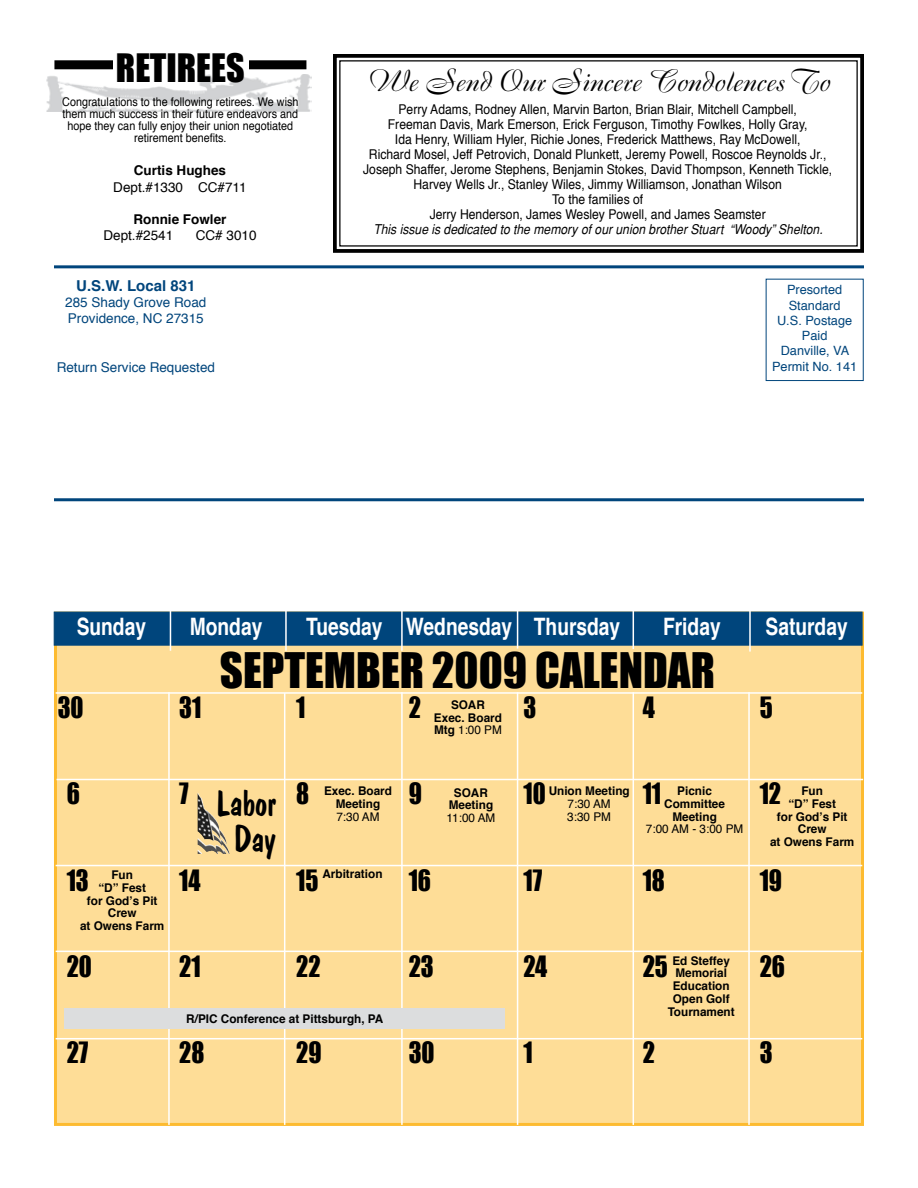
<style>
.page{position:relative;width:918px;height:1188px;background:#fff}
.page>*{position:absolute;margin:0;border:0;box-sizing:border-box;transform-origin:0 0}
.t1{font:45px "Impact";color:#000}
.t2{font:36px "Impact";color:#000}
.t3{font:36px/36px "Dom Casual D";color:#000;text-align:center}
.t4{font:30px "Boulevard";color:#000}
.t5{font:27px "Impact";color:#000;scale:.9 1}
.t6{font:700 24px "Helvetica";color:#fff;scale:.8 1}
.t7{font:700 15px "Helvetica";color:#00457c}
.t8{font:13.5px/15px "Helvetica";color:#000;text-align:center;scale:.9 1}
.t9{font:italic 13.5px "Helvetica";color:#000;scale:.9 1}
.t10{font:13.5px/16.2px "Helvetica";color:#00457c}
.t11{font:13.5px "Helvetica";color:#000}
.t12{font:700 13.5px "Helvetica";color:#000}
.t13{font:12.75px/15.3px "Helvetica";color:#00457c;text-align:center}
.t14{font:700 12px/12.8px "Helvetica";color:#000;text-align:center}
.t15{font:12px/12px "Helvetica";color:#000;text-align:center;scale:.9 1}
.t16{font:12px/12.8px "Helvetica";color:#000}
.s1{font-weight:400}
</style>
<div class="page">
<div style="left:54px;top:60px;width:252px;height:9px;background:#000"></div>
<div style="left:113px;top:51px;width:136px;height:19px;background:#fff"></div>
<img style="left:46px;top:74px;width:265px;height:37px">
<svg style="left:333px;top:54px;width:531px;height:199px"></svg>
<hr style="left:54px;top:265px;width:810px;height:3px;background:#00457c">
<hr style="left:54px;top:498px;width:810px;height:3px;background:#00457c">
<div style="left:54px;top:612px;width:810px;height:514px;background:#fedd97;border:3px solid #fdbb30"></div>
<div style="left:54px;top:612px;width:808px;height:33px;background:#00457c"></div>
<hr style="left:749px;top:608px;width:2px;height:44px;background:#fff">
<hr style="left:633px;top:604px;width:1px;height:45px;background:#fff">
<hr style="left:517px;top:608px;width:1px;height:41px;background:#fff">
<hr style="left:401px;top:606px;width:2px;height:45px;background:#fff">
<hr style="left:170px;top:603px;width:1px;height:48px;background:#fff">
<hr style="left:285px;top:603px;width:2px;height:48px;background:#fff">
<hr style="left:57px;top:779px;width:806px;height:1px;background:#fff">
<hr style="left:56px;top:865px;width:806px;height:1px;background:#fff">
<hr style="left:56px;top:951px;width:806px;height:1px;background:#fff">
<hr style="left:56px;top:1038px;width:806px;height:1px;background:#fff">
<hr style="left:168px;top:692px;width:2px;height:433px;background:#fff">
<hr style="left:284px;top:693px;width:1px;height:432px;background:#fff">
<hr style="left:401px;top:692px;width:2px;height:433px;background:#fff">
<hr style="left:517px;top:692px;width:1px;height:433px;background:#fff">
<hr style="left:633px;top:692px;width:1px;height:433px;background:#fff">
<hr style="left:748px;top:692px;width:2px;height:433px;background:#fff">
<hr style="left:56px;top:692px;width:806px;height:2px;background:#fff">
<img style="left:198px;top:793px;width:32px;height:61px">
<div style="left:64px;top:1008px;width:441px;height:21px;background:#dcddde"></div>
<h2 class="t2" style="left:116px;top:46px;width:129px">RETIREES</h2>
<p class="t15" style="left:62px;top:96px;width:264px">Congratulations to the following retirees. We wish them much success in their future endeavors and hope they can fully enjoy their union negotiated retirement benefits.</p>
<p class="t12" style="left:134px;top:158px;width:94px">Curtis Hughes</p>
<p class="t11" style="left:113px;top:175px;width:135px">Dept.#1330 CC#711</p>
<p class="t12" style="left:133px;top:207px;width:95px">Ronnie Fowler</p>
<p class="t11" style="left:103px;top:224px;width:71px">Dept.#2541</p>
<p class="t11" style="left:196px;top:224px;width:62px">CC# 3010</p>
<p class="t7" style="left:76px;top:272px;width:121px">U.S.W. Local 831</p>
<p class="t10" style="left:65px;top:294px;width:143px">285 Shady Grove Road<br>Providence, NC 27315</p>
<p class="t10" style="left:57px;top:358px;width:160px">Return Service Requested</p>
<h3 class="t4" style="left:367px;top:62px;width:464px">We Send Our Sincere Condolences To</h3>
<p class="t8" style="left:363px;top:101px;width:523px">Perry Adams, Rodney Allen, Marvin Barton, Brian Blair, Mitchell Campbell,<br>Freeman Davis, Mark Emerson, Erick Ferguson, Timothy Fowlkes, Holly Gray,<br>Ida Henry, William Hyler, Richie Jones, Frederick Matthews, Ray McDowell,<br>Richard Mosel, Jeff Petrovich, Donald Plunkett, Jeremy Powell, Roscoe Reynolds Jr., Joseph Shaffer, Jerome Stephens, Benjamin Stokes, David Thompson, Kenneth Tickle, Harvey Wells Jr., Stanley Wiles, Jimmy Williamson, Jonathan Wilson<br>To the families of<br>Jerry Henderson, James Wesley Powell, and James Seamster</p>
<p class="t9" style="left:373px;top:221px;width:501px">This issue is dedicated to the memory of our union brother Stuart “Woody” Shelton.</p>
<p class="t13" style="left:772px;top:282px;width:87px">Presorted<br>Standard<br>U.S. Postage<br>Paid<br>Danville, VA<br>Permit No. 141</p>
<h3 class="t6" style="left:77px;top:605px;width:88px">Sunday</h3>
<h3 class="t6" style="left:190px;top:605px;width:540px">Monday Tuesday Wednesday Thursday</h3>
<h3 class="t6" style="left:663px;top:605px;width:74px">Friday</h3>
<h3 class="t6" style="left:766px;top:605px;width:104px">Saturday</h3>
<h1 class="t1" style="left:220px;top:643px;width:489px">SEPTEMBER 2009 CALENDAR</h1>
<h3 class="t5" style="left:58px;top:691px;width:30px">30</h3>
<h3 class="t5" style="left:179px;top:691px;width:26px">31</h3>
<h3 class="t5" style="left:296px;top:691px;width:12px">1</h3>
<h3 class="t5" style="left:409px;top:691px;width:15px">2</h3>
<h3 class="t5" style="left:524px;top:691px;width:16px">3</h3>
<h3 class="t5" style="left:643px;top:691px;width:15px">4</h3>
<h3 class="t5" style="left:760px;top:691px;width:16px">5</h3>
<p class="t14" style="left:434px;top:698px;width:69px">SOAR<br>Exec. Board<br>Mtg <span class="s1">1:00 PM</span></p>
<h3 class="t5" style="left:67px;top:777px;width:16px">6</h3>
<h3 class="t5" style="left:179px;top:777px;width:12px">7</h3>
<h3 class="t5" style="left:296px;top:777px;width:16px">8</h3>
<h3 class="t5" style="left:409px;top:777px;width:16px">9</h3>
<h3 class="t5" style="left:523px;top:777px;width:26px">10</h3>
<h3 class="t5" style="left:643px;top:777px;width:22px">11</h3>
<h3 class="t5" style="left:760px;top:777px;width:25px">12</h3>
<p class="t14" style="left:664px;top:784px;width:62px">Picnic<br>Committee<br>Meeting</p>
<p class="t16" style="left:646px;top:822px;width:99px">7:00 AM - 3:00 PM</p>
<p class="t14" style="left:549px;top:784px;width:83px">Union Meeting</p>
<p class="t16" style="left:567px;top:797px;width:45px">7:30 AM<br>3:30 PM</p>
<p class="t14" style="left:324px;top:784px;width:69px">Exec. Board<br>Meeting</p>
<p class="t16" style="left:336px;top:810px;width:45px">7:30 AM</p>
<p class="t14" style="left:770px;top:784px;width:86px">Fun<br>“D” Fest<br>for God’s Pit<br>Crew<br>at Owens Farm</p>
<p class="t14" style="left:449px;top:785px;width:46px">SOAR<br>Meeting</p>
<p class="t16" style="left:447px;top:811px;width:50px">11:00 AM</p>
<h2 class="t3" style="left:217px;top:785px;width:61px">Labor<br>Day</h2>
<h3 class="t5" style="left:67px;top:863px;width:26px">13</h3>
<h3 class="t5" style="left:179px;top:863px;width:25px">14</h3>
<h3 class="t5" style="left:296px;top:863px;width:26px">15</h3>
<h3 class="t5" style="left:409px;top:863px;width:26px">16</h3>
<h3 class="t5" style="left:523px;top:863px;width:22px">17</h3>
<h3 class="t5" style="left:643px;top:863px;width:26px">18</h3>
<h3 class="t5" style="left:760px;top:863px;width:26px">19</h3>
<p class="t14" style="left:80px;top:868px;width:86px">Fun<br>“D” Fest<br>for God’s Pit<br>Crew<br>at Owens Farm</p>
<p class="t14" style="left:322px;top:867px;width:62px">Arbitration</p>
<h3 class="t5" style="left:67px;top:950px;width:30px">20</h3>
<h3 class="t5" style="left:179px;top:950px;width:25px">21</h3>
<h3 class="t5" style="left:296px;top:950px;width:29px">22</h3>
<h3 class="t5" style="left:409px;top:950px;width:29px">23</h3>
<h3 class="t5" style="left:523px;top:950px;width:28px">24</h3>
<h3 class="t5" style="left:643px;top:950px;width:30px">25</h3>
<h3 class="t5" style="left:760px;top:950px;width:30px">26</h3>
<p class="t14" style="left:668px;top:953px;width:69px">Ed Steffey<br>Memorial<br>Education<br>Open Golf<br>Tournament</p>
<p class="t14" style="left:186px;top:1012px;width:199px">R/PIC Conference at Pittsburgh, PA</p>
<h3 class="t5" style="left:67px;top:1036px;width:26px">27</h3>
<h3 class="t5" style="left:179px;top:1036px;width:29px">28</h3>
<h3 class="t5" style="left:296px;top:1036px;width:30px">29</h3>
<h3 class="t5" style="left:409px;top:1036px;width:30px">30</h3>
<h3 class="t5" style="left:523px;top:1036px;width:12px">1</h3>
<h3 class="t5" style="left:643px;top:1036px;width:15px">2</h3>
<h3 class="t5" style="left:760px;top:1036px;width:16px">3</h3>
</div>
